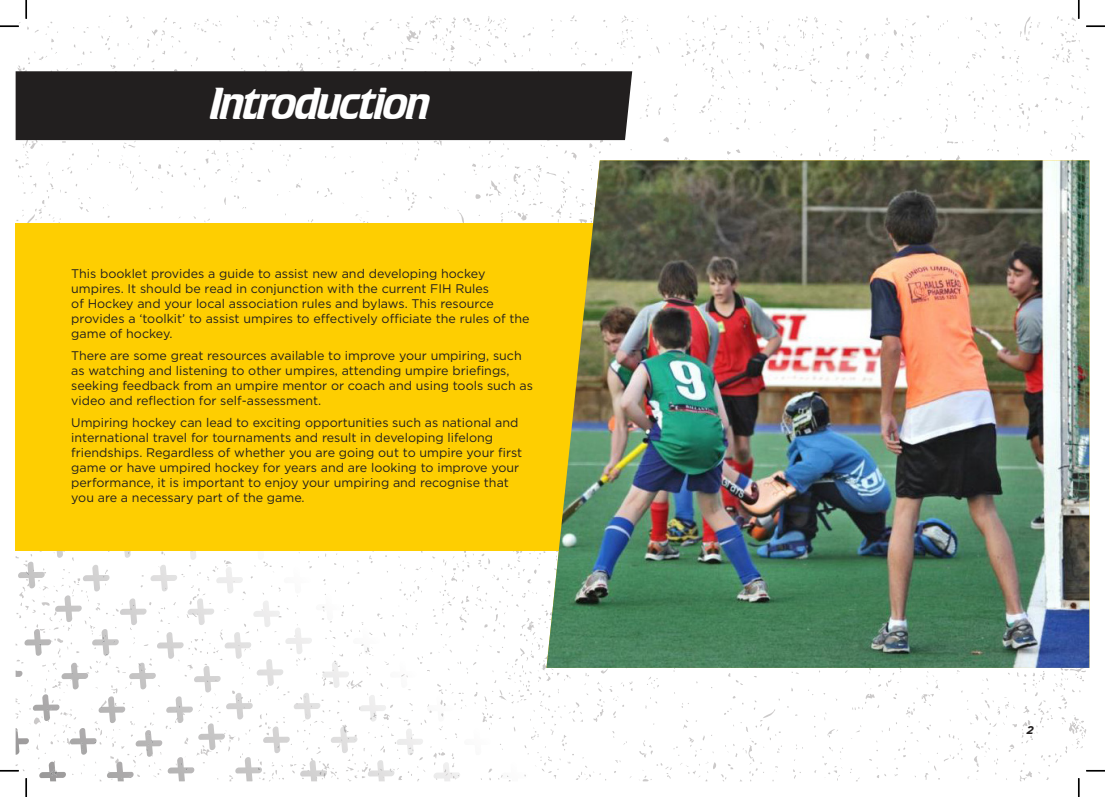
<style>
.page{position:relative;width:1105px;height:797px;background:#fff}
.page>*{position:absolute;margin:0;border:0;box-sizing:border-box;transform-origin:0 0}
.t1{font:41.75px "Crillee";color:#fff}
.t2{font:12.5px/15px "Gotham";color:#221f1f}
.t3{font:italic 700 11.25px "Gotham";color:#221f1f}
</style>
<div class="page">
<svg style="left:18px;top:16px;width:1065px;height:34px"></svg>
<svg style="left:17px;top:50px;width:1072px;height:48px"></svg>
<svg style="left:21px;top:98px;width:1068px;height:55px"></svg>
<svg style="left:16px;top:153px;width:1057px;height:51px"></svg>
<svg style="left:16px;top:204px;width:521px;height:19px"></svg>
<svg style="left:16px;top:550px;width:530px;height:13px"></svg>
<svg style="left:19px;top:563px;width:527px;height:50px"></svg>
<svg style="left:16px;top:613px;width:530px;height:49px"></svg>
<svg style="left:16px;top:662px;width:1070px;height:45px"></svg>
<svg style="left:16px;top:707px;width:1071px;height:46px"></svg>
<img style="left:198px;top:723px;width:27px;height:21px">
<img style="left:285px;top:627px;width:27px;height:27px">
<img style="left:396px;top:728px;width:27px;height:16px">
<img style="left:408px;top:737px;width:5px;height:7px">
<img style="left:322px;top:661px;width:27px;height:27px">
<img style="left:323px;top:661px;width:15px;height:16px">
<img style="left:360px;top:695px;width:26px;height:26px">
<img style="left:359px;top:707px;width:17px;height:12px">
<img style="left:316px;top:594px;width:27px;height:26px">
<img style="left:427px;top:694px;width:27px;height:27px">
<img style="left:428px;top:699px;width:18px;height:18px">
<img style="left:353px;top:627px;width:27px;height:27px">
<svg style="left:364px;top:644px;width:6px;height:8px"></svg>
<img style="left:464px;top:728px;width:27px;height:16px">
<img style="left:390px;top:661px;width:27px;height:27px">
<svg style="left:399px;top:674px;width:9px;height:3px"></svg>
<img style="left:226px;top:692px;width:27px;height:27px">
<svg style="left:235px;top:697px;width:10px;height:11px"></svg>
<img style="left:263px;top:726px;width:27px;height:18px">
<img style="left:257px;top:659px;width:26px;height:26px">
<img style="left:294px;top:692px;width:26px;height:27px">
<img style="left:296px;top:696px;width:16px;height:19px">
<img style="left:331px;top:726px;width:26px;height:18px">
<img style="left:341px;top:726px;width:15px;height:15px">
<img style="left:61px;top:662px;width:27px;height:27px">
<img style="left:71px;top:672px;width:16px;height:8px">
<img style="left:98px;top:696px;width:27px;height:27px">
<svg style="left:101px;top:705px;width:13px;height:3px"></svg>
<img style="left:24px;top:629px;width:27px;height:26px">
<svg style="left:38px;top:643px;width:4px;height:5px"></svg>
<img style="left:135px;top:730px;width:27px;height:14px">
<img style="left:146px;top:733px;width:7px;height:11px">
<img style="left:92px;top:629px;width:27px;height:26px">
<img style="left:101px;top:634px;width:14px;height:21px">
<img style="left:18px;top:561px;width:27px;height:27px">
<img style="left:25px;top:569px;width:20px;height:16px">
<img style="left:129px;top:662px;width:27px;height:27px">
<img style="left:134px;top:663px;width:11px;height:16px">
<img style="left:55px;top:595px;width:27px;height:27px">
<img style="left:166px;top:696px;width:27px;height:27px">
<img style="left:175px;top:705px;width:14px;height:14px">
<img style="left:16px;top:728px;width:13px;height:16px">
<img style="left:33px;top:694px;width:27px;height:27px">
<svg style="left:47px;top:708px;width:6px;height:12px"></svg>
<img style="left:70px;top:728px;width:27px;height:16px">
<img style="left:70px;top:741px;width:26px;height:3px">
<svg style="left:16px;top:671px;width:6px;height:6px"></svg>
<img style="left:179px;top:550px;width:27px;height:10px">
<img style="left:216px;top:567px;width:27px;height:26px">
<img style="left:253px;top:600px;width:27px;height:27px">
<img style="left:247px;top:550px;width:26px;height:10px">
<img style="left:284px;top:566px;width:27px;height:27px">
<img style="left:120px;top:598px;width:27px;height:27px">
<svg style="left:130px;top:604px;width:5px;height:5px"></svg>
<img style="left:46px;top:550px;width:26px;height:8px">
<img style="left:157px;top:632px;width:27px;height:26px">
<img style="left:83px;top:564px;width:27px;height:27px">
<img style="left:194px;top:665px;width:27px;height:27px">
<svg style="left:206px;top:680px;width:11px;height:2px"></svg>
<img style="left:150px;top:564px;width:27px;height:27px">
<img style="left:187px;top:598px;width:27px;height:27px">
<img style="left:113px;top:550px;width:27px;height:8px">
<img style="left:224px;top:632px;width:27px;height:26px">
<div style="left:16px;top:223px;width:1073px;height:327px;background:#fece01"></div>
<img style="left:546px;top:160px;width:543px;height:508px">
<div style="left:16px;top:71px;width:616px;height:69px;background:#221f1f"></div>
<svg style="left:0;top:25px;width:19px;height:2px"></svg>
<svg style="left:1086px;top:25px;width:19px;height:2px"></svg>
<svg style="left:1086px;top:770px;width:19px;height:1px"></svg>
<svg style="left:25px;top:0;width:2px;height:19px"></svg>
<svg style="left:0;top:744px;width:1062px;height:53px"></svg>
<svg style="left:1078px;top:0;width:1px;height:19px"></svg>
<svg style="left:1078px;top:778px;width:1px;height:19px"></svg>
<h1 class="t1" style="left:211px;top:86px;width:219px">Introduction</h1>
<p class="t2" style="left:71px;top:266px;width:460px">This booklet provides a guide to assist new and developing hockey umpires. It should be read in conjunction with the current FIH Rules<br>of Hockey and your local association rules and bylaws. This resource provides a ‘toolkit’ to assist umpires to effectively officiate the rules of the game of hockey.</p>
<p class="t2" style="left:71px;top:349px;width:463px">There are some great resources available to improve your umpiring, such as watching and listening to other umpires, attending umpire briefings, seeking feedback from an umpire mentor or coach and using tools such as video and reflection for self-assessment.</p>
<p class="t2" style="left:71px;top:416px;width:453px">Umpiring hockey can lead to exciting opportunities such as national and international travel for tournaments and result in developing lifelong friendships. Regardless of whether you are going out to umpire your first game or have umpired hockey for years and are looking to improve your performance, it is important to enjoy your umpiring and recognise that you are a necessary part of the game.</p>
<p class="t3" style="left:1027px;top:724px;width:8px">2</p>
</div>
